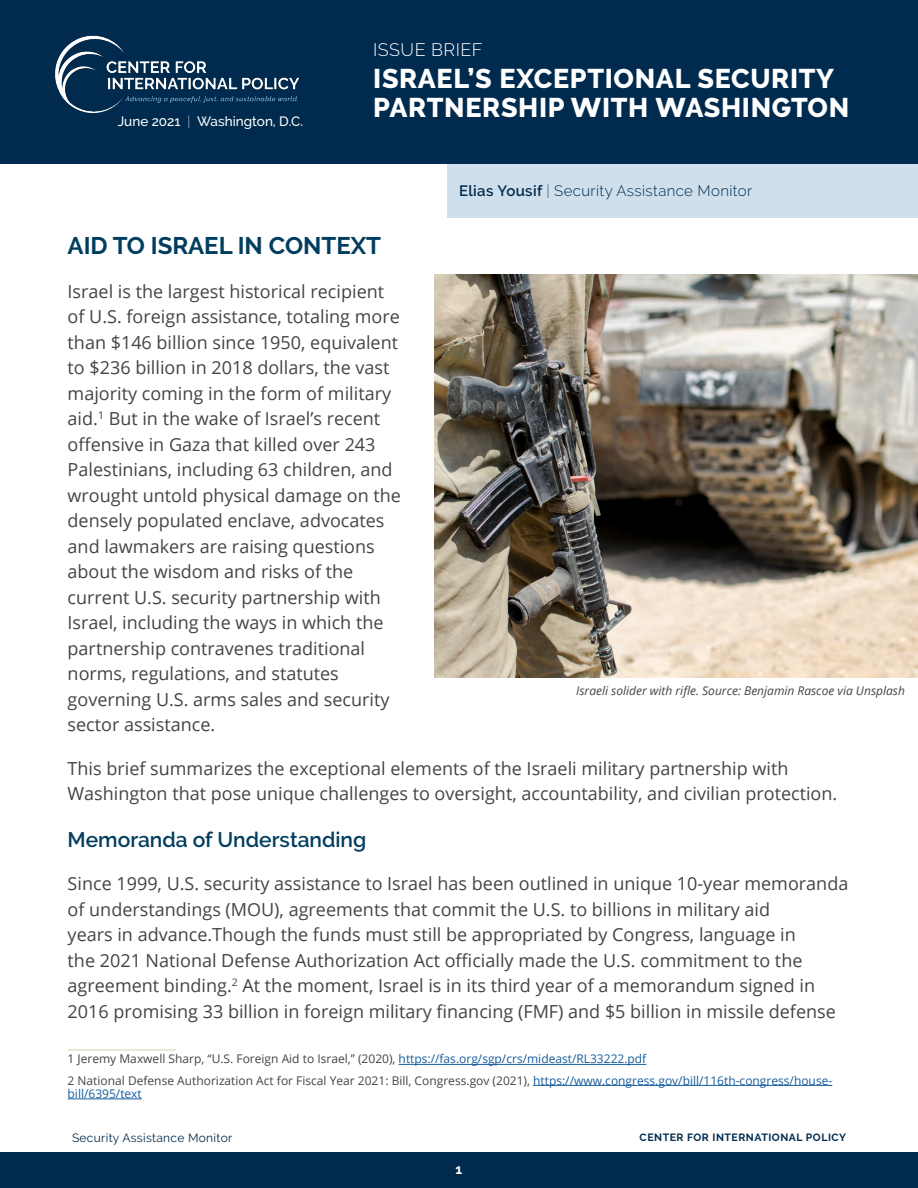
<style>
.page{position:relative;width:918px;height:1188px;background:#fff}
.page>*{position:absolute;margin:0;border:0;box-sizing:border-box;transform-origin:0 0}
.t1{font:800 27px "Raleway";letter-spacing:.025em;color:#fff}
.t2{font:700 24px "Raleway";color:#003d5e}
.t3{font:600 21px "Raleway";color:#003d5e}
.t4{font:18px/25.5px "Open Sans";color:#444}
.t5{font:300 18px "Raleway";letter-spacing:.025em;color:#fff}
.Heading_2{font:300 15px "Raleway";letter-spacing:.025em;color:#002b4e}
.t6{font:500 13.5px "Raleway";color:#fff}
.t7{font:700 13.5px "Raleway";color:#fff}
.Footnote{font:12px/13.5px "Open Sans";color:#444}
.t8{font:italic 12px "Open Sans";color:#444}
.t9{font:12px "Raleway";letter-spacing:.025em;color:#002b4e}
.t10{font:700 10.5px "Raleway";letter-spacing:.05em;color:#002b4e}
.s1{font-weight:200}
.s2{font-weight:600}
.s3{color:#175d9e}
</style>
<div class="page">
<div style="left:0;top:1152px;width:918px;height:36px;background:#002b4e"></div>
<div style="left:447px;top:160px;width:471px;height:58px;background:#cfdfec"></div>
<hr style="left:68px;top:1050px;width:108px;height:1px;background:#c8daa1">
<hr style="left:399px;top:1064px;width:247px;height:1px;background:#175d9e">
<hr style="left:533px;top:1085px;width:299px;height:1px;background:#175d9e">
<hr style="left:68px;top:1099px;width:74px;height:1px;background:#175d9e">
<div style="left:0;top:0;width:918px;height:164px;background:#002b4e"></div>
<img style="left:55px;top:35px;width:245px;height:79px">
<img style="left:435px;top:274px;width:483px;height:403px">
<p class="t5" style="left:373px;top:39px;width:111px">ISSUE BRIEF</p>
<p class="t6" style="left:118px;top:114px;width:187px">June 2021 <span class="s1">|</span> Washington, D.C.</p>
<p class="t1" style="left:373px;top:64px;width:462px">ISRAEL’S EXCEPTIONAL SECURITY</p>
<p class="t1" style="left:373px;top:92px;width:478px">PARTNERSHIP WITH WASHINGTON</p>
<p class="Heading_2" style="left:459px;top:182px;width:295px"><span class="s2">Elias Yousif</span> <span class="s1">|</span> Security Assistance Monitor</p>
<p class="t2" style="left:68px;top:232px;width:315px">AID TO ISRAEL IN CONTEXT</p>
<p class="t4" style="left:68px;top:278px;width:335px">Israel is the largest historical recipient of U.S. foreign assistance, totaling more than $146 billion since 1950, equivalent to $236 billion in 2018 dollars, the vast majority coming in the form of military aid.<sup>1</sup> But in the wake of Israel’s recent offensive in Gaza that killed over 243<br>Palestinians, including 63 children, and wrought untold physical damage on the densely populated enclave, advocates and lawmakers are raising questions about the wisdom and risks of the current U.S. security partnership with Israel, including the ways in which the partnership contravenes traditional norms, regulations, and statutes governing U.S. arms sales and security sector assistance.</p>
<p class="t4" style="left:68px;top:755px;width:771px">This brief summarizes the exceptional elements of the Israeli military partnership with<br>Washington that pose unique challenges to oversight, accountability, and civilian protection.</p>
<p class="t3" style="left:68px;top:827px;width:300px">Memoranda of Understanding</p>
<p class="t4" style="left:68px;top:871px;width:782px">Since 1999, U.S. security assistance to Israel has been outlined in unique 10-year memoranda of understandings (MOU), agreements that commit the U.S. to billions in military aid<br>years in advance.Though the funds must still be appropriated by Congress, language in<br>the 2021 National Defense Authorization Act officially made the U.S. commitment to the agreement binding.<sup>2</sup> At the moment, Israel is in its third year of a memorandum signed in 2016 promising 33 billion in foreign military financing (FMF) and $5 billion in missile defense</p>
<p class="Footnote" style="left:68px;top:1052px;width:580px">1 Jeremy Maxwell Sharp, “U.S. Foreign Aid to Israel,” (2020), <span class="s3">https://fas.org/sgp/crs/mideast/RL33222.pdf</span></p>
<p class="Footnote" style="left:68px;top:1073px;width:766px">2 National Defense Authorization Act for Fiscal Year 2021: Bill, Congress.gov (2021), <span class="s3">https://www.congress.gov/bill/116th-congress/house&shy;bill/6395/text</span></p>
<p class="t8" style="left:576px;top:683px;width:330px">Israeli solider with rifle. Source: Benjamin Rascoe via Unsplash</p>
<p class="t9" style="left:72px;top:1131px;width:162px">Security Assistance Monitor</p>
<p class="t10" style="left:640px;top:1132px;width:208px">CENTER FOR INTERNATIONAL POLICY</p>
<p class="t7" style="left:456px;top:1161px;width:8px">1</p>
</div>
